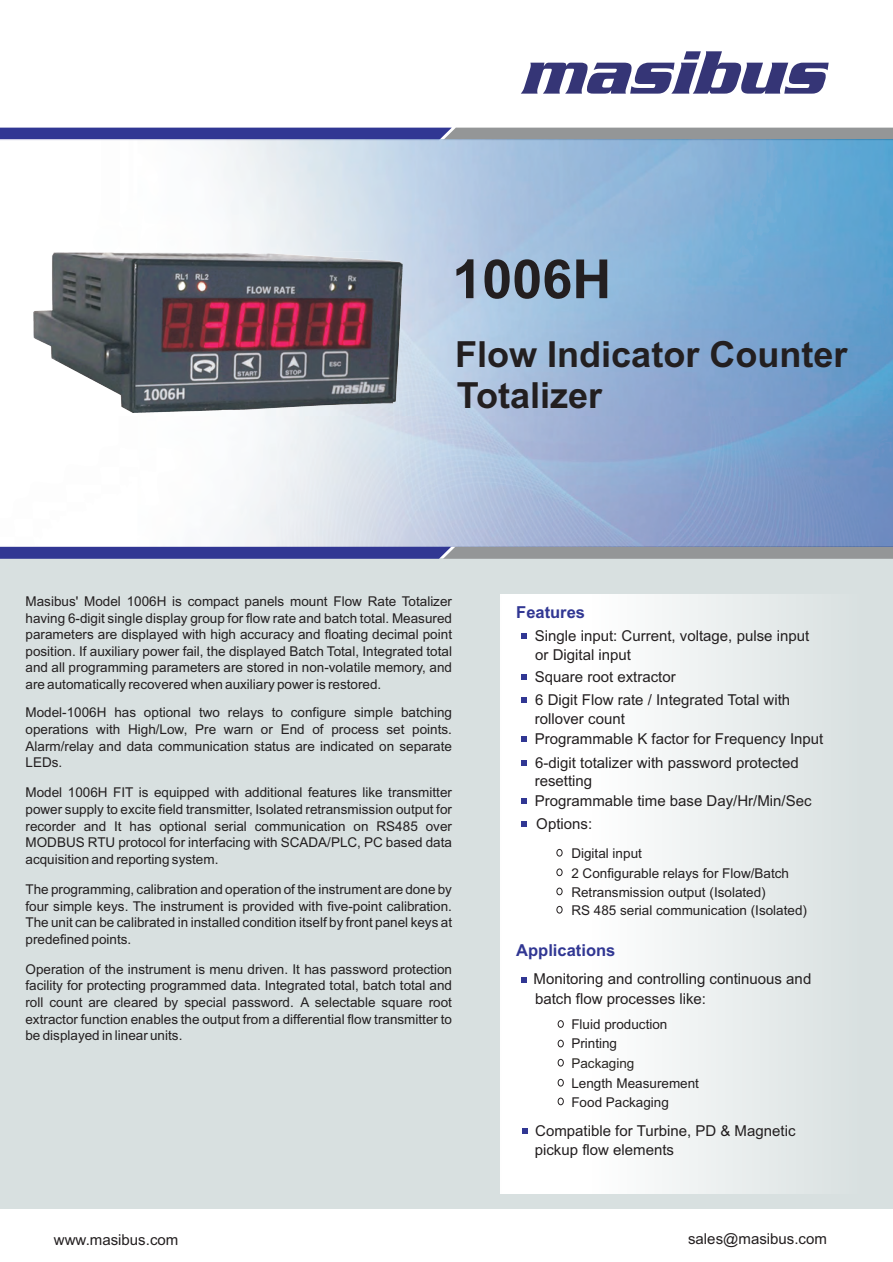
<style>
.page{position:relative;width:893px;height:1262px;background:#fff}
.page>*{position:absolute;margin:0;border:0;box-sizing:border-box;transform-origin:0 0}
.t1{font:700 54px "Arial";color:#231f20}
.t2{font:700 36px "Arial";color:#231f20}
.t3{font:700 16.5px "Arial";color:#313793}
.t4{font:15px/19.6px "Arial";color:#231f20}
.t5{font:13.5px/16.6px "Arial";color:#231f20;text-align:justify}
.t6{font:13.5px "Arial";color:#2a2723}
</style>
<div class="page">
<svg style="left:521px;top:51px;width:307px;height:43px"></svg>
<div style="left:0;top:559px;width:893px;height:650px;background:#d8e0e0"></div>
<svg style="left:0;top:128px;width:893px;height:12px;background:#666c9a"></svg>
<svg style="left:0;top:546px;width:893px;height:13px;background:#696e9a"></svg>
<img style="left:33px;top:140px;width:860px;height:406px">
<div style="left:500px;top:594px;width:365px;height:600px;background:linear-gradient(to right,#fff,#dae2e2)"></div>
<svg style="left:521px;top:977px;width:6px;height:5px"></svg>
<svg style="left:521px;top:633px;width:5px;height:6px"></svg>
<svg style="left:521px;top:674px;width:5px;height:5px"></svg>
<svg style="left:521px;top:697px;width:5px;height:6px"></svg>
<svg style="left:521px;top:736px;width:5px;height:5px"></svg>
<svg style="left:521px;top:760px;width:5px;height:5px"></svg>
<svg style="left:521px;top:798px;width:5px;height:5px"></svg>
<svg style="left:521px;top:821px;width:5px;height:6px"></svg>
<svg style="left:522px;top:1128px;width:5px;height:5px"></svg>
<div style="left:556px;top:849px;width:6px;height:7px;border:1px solid #231f20;border-radius:50%"></div>
<div style="left:556px;top:868px;width:6px;height:8px;border:1px solid #231f20;border-radius:50%"></div>
<div style="left:556px;top:887px;width:6px;height:8px;border:1px solid #231f20;border-radius:50%"></div>
<div style="left:556px;top:906px;width:6px;height:7px;border:1px solid #231f20;border-radius:50%"></div>
<div style="left:557px;top:1020px;width:6px;height:7px;border:1px solid #231f20;border-radius:50%"></div>
<div style="left:557px;top:1039px;width:6px;height:8px;border:1px solid #231f20;border-radius:50%"></div>
<div style="left:557px;top:1059px;width:6px;height:7px;border:1px solid #231f20;border-radius:50%"></div>
<div style="left:557px;top:1079px;width:6px;height:7px;border:1px solid #231f20;border-radius:50%"></div>
<div style="left:557px;top:1097px;width:6px;height:8px;border:1px solid #231f20;border-radius:50%"></div>
<img style="left:34px;top:251px;width:368px;height:161px">
<h1 class="t1" style="left:452px;top:259px;width:161px">1006H</h1>
<h2 class="t2" style="left:455px;top:341px;width:394px">Flow Indicator Counter</h2>
<h2 class="t2" style="left:457px;top:381px;width:147px">Totalizer</h2>
<p class="t5" style="left:26px;top:594px;width:428px">Masibus' Model 1006H is compact panels mount Flow Rate Totalizer having 6-digit single display group for flow rate and batch total. Measured parameters are displayed with high accuracy and floating decimal point position. If auxiliary power fail, the displayed Batch Total, Integrated total and all programming parameters are stored in non-volatile memory, and are automatically recovered when auxiliary power is restored.</p>
<p class="t5" style="left:25px;top:705px;width:428px">Model-1006H has optional two relays to configure simple batching operations with High/Low, Pre warn or End of process set points.<br>Alarm/relay and data communication status are indicated on separate LEDs.</p>
<p class="t5" style="left:25px;top:785px;width:428px">Model 1006H FIT is equipped with additional features like transmitter power supply to excite field transmitter, Isolated retransmission output for recorder and It has optional serial communication on RS485 over MODBUS RTU protocol for interfacing with SCADA/PLC, PC based data acquisition and reporting system.</p>
<p class="t5" style="left:25px;top:882px;width:428px">The programming, calibration and operation of the instrument are done by four simple keys. The instrument is provided with five-point calibration.<br>The unit can be calibrated in installed condition itself by front panel keys at predefined points.</p>
<p class="t5" style="left:25px;top:962px;width:428px">Operation of the instrument is menu driven. It has password protection facility for protecting programmed data. Integrated total, batch total and roll count are cleared by special password. A selectable square root extractor function enables the output from a differential flow transmitter to be displayed in linear units.</p>
<p class="t3" style="left:516px;top:605px;width:70px">Features</p>
<p class="t4" style="left:534px;top:627px;width:276px">Single input: Current, voltage, pulse input</p>
<p class="t4" style="left:534px;top:668px;width:142px">Square root extractor</p>
<p class="t4" style="left:535px;top:646px;width:97px">or Digital input</p>
<p class="t4" style="left:535px;top:691px;width:256px">6 Digit Flow rate / Integrated Total with</p>
<p class="t4" style="left:534px;top:730px;width:290px">Programmable K factor for Frequency Input</p>
<p class="t4" style="left:534px;top:772px;width:59px">resetting</p>
<p class="t4" style="left:536px;top:815px;width:57px">Options:</p>
<p class="t5" style="left:571px;top:844px;width:219px;line-height:19.8px;text-align:left">Digital input<br>2 Configurable relays for Flow/Batch<br>Retransmission output (Isolated)</p>
<p class="t5" style="left:571px;top:903px;width:237px">RS 485 serial communication (Isolated)</p>
<p class="t4" style="left:534px;top:710px;width:92px">rollover count</p>
<p class="t4" style="left:535px;top:754px;width:265px">6-digit totalizer with password protected</p>
<p class="t4" style="left:534px;top:792px;width:278px">Programmable time base Day/Hr/Min/Sec</p>
<p class="t3" style="left:516px;top:944px;width:101px">Applications</p>
<p class="t4" style="left:533px;top:970px;width:279px">Monitoring and controlling continuous and batch flow processes like:</p>
<p class="t5" style="left:571px;top:1015px;width:98px;line-height:19.6px">Fluid production<br>Printing</p>
<p class="t6" style="left:571px;top:1058px;width:65px">Packaging</p>
<p class="t5" style="left:571px;top:1076px;width:129px">Length Measurement</p>
<p class="t5" style="left:571px;top:1095px;width:99px">Food Packaging</p>
<p class="t4" style="left:535px;top:1122px;width:262px">Compatible for Turbine, PD &amp; Magnetic</p>
<p class="t4" style="left:535px;top:1140px;width:141px">pickup flow elements</p>
<p class="t4" style="left:54px;top:1231px;width:126px">www.masibus.com</p>
<p class="t4" style="left:688px;top:1229px;width:140px">sales@masibus.com</p>
</div>
